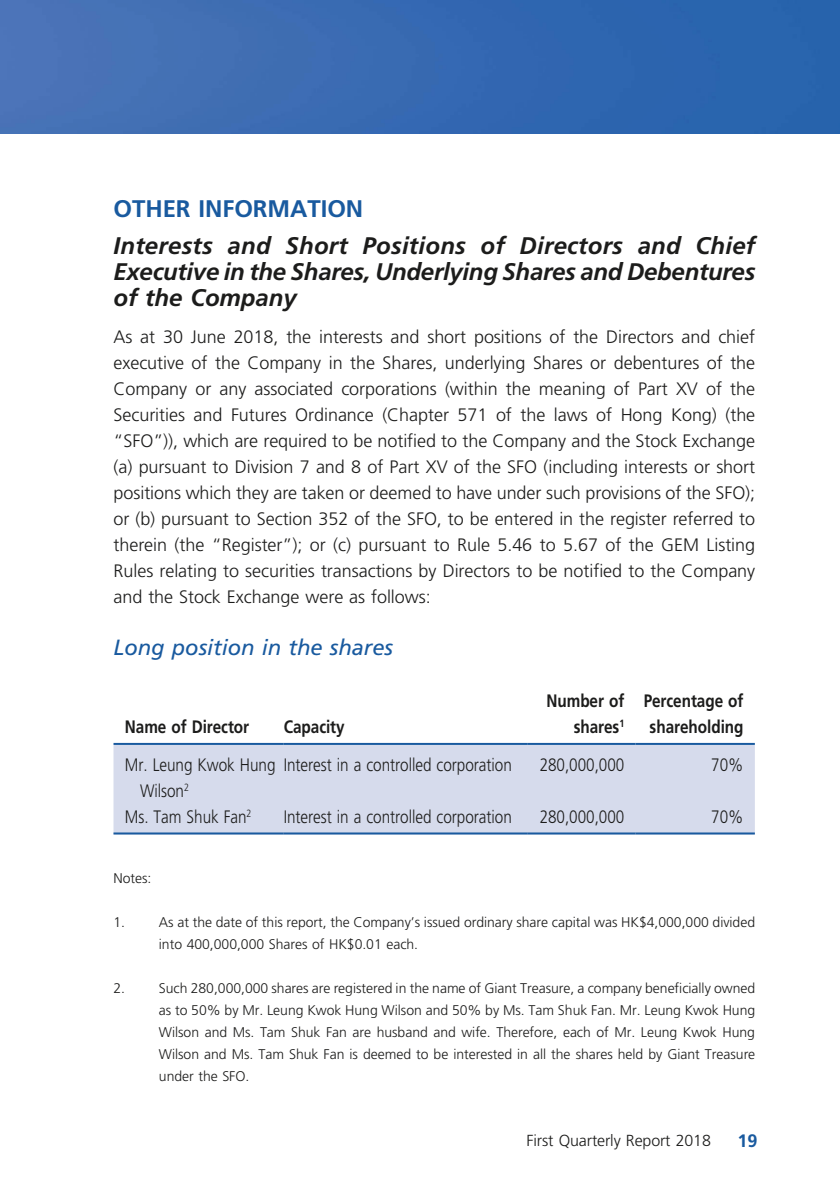
<style>
.page{position:relative;width:840px;height:1191px;background:#fff}
.page>*{position:absolute;margin:0;border:0;box-sizing:border-box;transform-origin:0 0}
.t1{font:italic 700 24px/26px "Frutiger LT Std";letter-spacing:-.01em;color:#1c1c1b;text-align:justify}
.t2{font:700 24px "Frutiger LT Std";letter-spacing:-.005em;color:#195a9f}
.t3{font:italic 22px "Frutiger LT Std";letter-spacing:-.005em;color:#195a9f}
.t4{font:300 18px/26px "Frutiger LT Std";letter-spacing:-.005em;color:#1c1c1b;text-align:justify}
.t5{font:300 18px/26px "Frutiger LT Std";letter-spacing:-.005em;color:#1c1c1b;scale:.85 1}
.t6{font:700 18px/26px "Frutiger LT Std";letter-spacing:-.005em;color:#1c1c1b;text-align:right;scale:.85 1}
.t7{font:700 18px "Frutiger LT Std";color:#195a9f}
.t8{font:300 16px "Frutiger LT Std";letter-spacing:-.01em;color:#1c1c1b}
.t9{font:300 14px/22px "Frutiger LT Std";letter-spacing:-.005em;color:#1c1c1b}
</style>
<div class="page">
<img style="left:1px;top:0;width:838px;height:133px">
<hr style="left:0;top:0;width:1px;height:133px;background:#ebecf5">
<div style="left:113px;top:745px;width:641px;height:87px;background:#d6dbec"></div>
<hr style="left:113px;top:743px;width:170px;height:2px;background:#195a9f">
<hr style="left:283px;top:743px;width:244px;height:2px;background:#195a9f">
<hr style="left:527px;top:743px;width:108px;height:2px;background:#195a9f">
<hr style="left:635px;top:743px;width:119px;height:2px;background:#195a9f">
<hr style="left:113px;top:832px;width:170px;height:2px;background:#195a9f">
<hr style="left:283px;top:832px;width:244px;height:2px;background:#195a9f">
<hr style="left:527px;top:832px;width:108px;height:2px;background:#195a9f">
<hr style="left:635px;top:832px;width:119px;height:2px;background:#195a9f">
<h1 class="t2" style="left:113px;top:194px;width:251px">OTHER INFORMATION</h1>
<h1 class="t1" style="left:113px;top:233px;width:643px">Interests and Short Positions of Directors and Chief Executive in the Shares, Underlying Shares and Debentures of the Company</h1>
<p class="t4" style="left:113px;top:324px;width:643px">As at 30 June 2018, the interests and short positions of the Directors and chief executive of the Company in the Shares, underlying Shares or debentures of the Company or any associated corporations (within the meaning of Part XV of the Securities and Futures Ordinance (Chapter 571 of the laws of Hong Kong) (the “SFO”)), which are required to be notified to the Company and the Stock Exchange (a) pursuant to Division 7 and 8 of Part XV of the SFO (including interests or short positions which they are taken or deemed to have under such provisions of the SFO); or (b) pursuant to Section 352 of the SFO, to be entered in the register referred to therein (the “Register”); or (c) pursuant to Rule 5.46 to 5.67 of the GEM Listing Rules relating to securities transactions by Directors to be notified to the Company and the Stock Exchange were as follows:</p>
<p class="t3" style="left:113px;top:635px;width:281px">Long position in the shares</p>
<p class="t6" style="left:125px;top:714px;width:148px">Name of Director</p>
<p class="t6" style="left:283px;top:714px;width:73px">Capacity</p>
<p class="t6" style="left:546px;top:688px;width:93px">Number of shares<sup>1</sup></p>
<p class="t6" style="left:643px;top:688px;width:119px;text-align:center">Percentage of shareholding</p>
<p class="t5" style="left:140px;top:752px;width:161px;text-indent:-15px">Mr. Leung Kwok Hung<br>Wilson<sup>2</sup></p>
<p class="t5" style="left:283px;top:752px;width:270px">Interest in a controlled corporation</p>
<p class="t5" style="left:539px;top:752px;width:101px">280,000,000</p>
<p class="t5" style="left:710px;top:752px;width:39px">70%</p>
<p class="t5" style="left:125px;top:804px;width:150px">Ms. Tam Shuk Fan<sup>2</sup></p>
<p class="t5" style="left:283px;top:804px;width:270px">Interest in a controlled corporation</p>
<p class="t5" style="left:539px;top:804px;width:101px">280,000,000</p>
<p class="t5" style="left:710px;top:804px;width:39px">70%</p>
<p class="t9" style="left:113px;top:867px;width:39px">Notes:</p>
<p class="t9" style="left:113px;top:911px;width:13px">1.</p>
<p class="t9" style="left:159px;top:911px;width:597px">As at the date of this report, the Company’s issued ordinary share capital was HK$4,000,000 divided into 400,000,000 Shares of HK$0.01 each.</p>
<p class="t9" style="left:113px;top:977px;width:13px">2.</p>
<p class="t9" style="left:159px;top:977px;width:597px;text-align:justify">Such 280,000,000 shares are registered in the name of Giant Treasure, a company beneficially owned as to 50% by Mr. Leung Kwok Hung Wilson and 50% by Ms. Tam Shuk Fan. Mr. Leung Kwok Hung Wilson and Ms. Tam Shuk Fan are husband and wife. Therefore, each of Mr. Leung Kwok Hung Wilson and Ms. Tam Shuk Fan is deemed to be interested in all the shares held by Giant Treasure under the SFO.</p>
<p class="t8" style="left:526px;top:1131px;width:186px">First Quarterly Report 2018</p>
<p class="t7" style="left:737px;top:1130px;width:21px">19</p>
</div>
